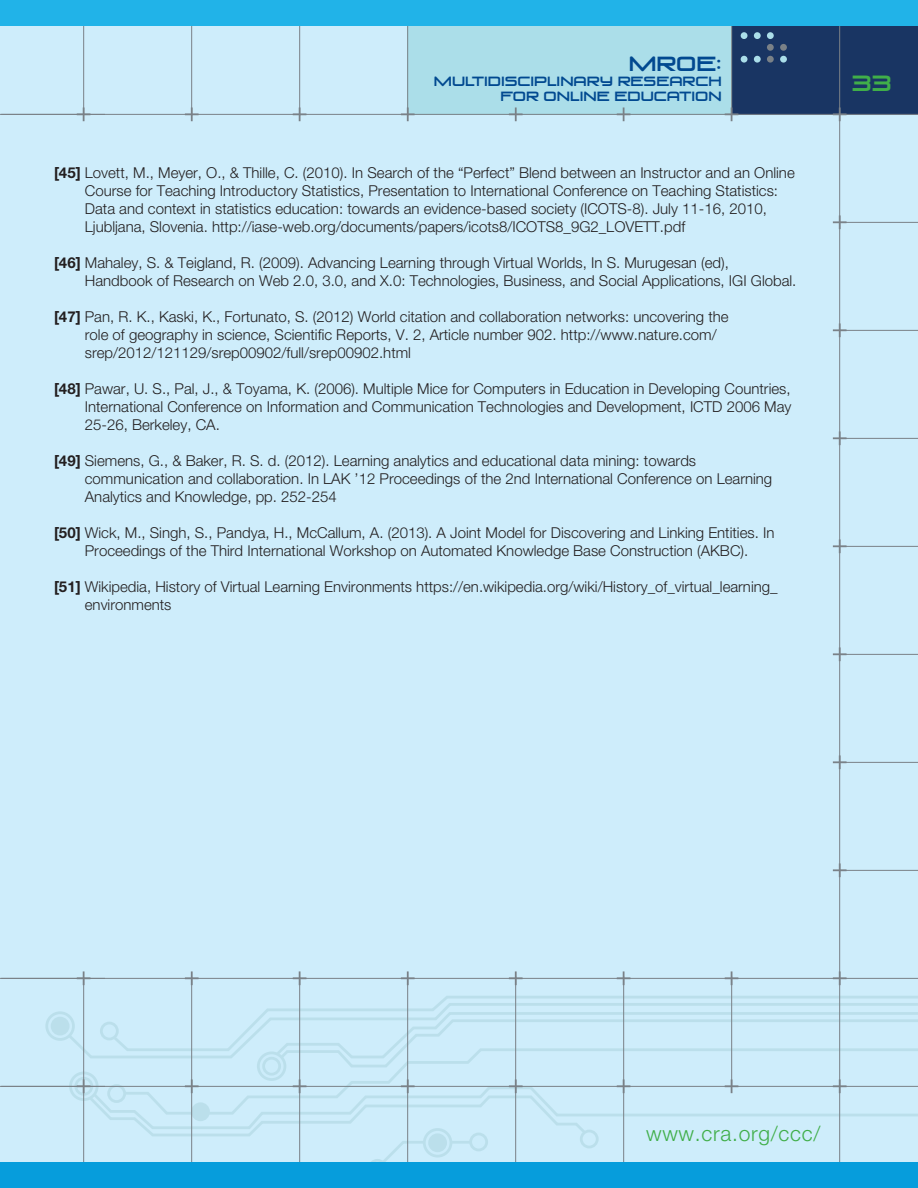
<style>
.page{position:relative;width:918px;height:1188px;background:#ceedfb}
.page>*{position:absolute;margin:0;border:0;box-sizing:border-box;transform-origin:0 0}
.t1{font:300 21px "Helvetica Neue";letter-spacing:.035em;color:#40ae49}
.t2{font:21px "Venus Rising";color:#40ae49}
.t3{font:19.5px "Venus Rising";color:#014990}
.t4{font:300 15px/18px "Helvetica Neue";color:#231f20}
.t5{font:12.75px/15.3px "Venus Rising";color:#014990;text-align:right}
.s1{font-weight:700}
</style>
<div class="page">
<div style="left:408px;top:16px;width:326px;height:98px;background:#abdee9"></div>
<svg style="left:55px;top:994px;width:863px;height:168px"></svg>
<div style="left:101px;top:1023px;width:16px;height:16px;background:#ccecfa;border-radius:50%"></div>
<div style="left:100px;top:1022px;width:19px;height:18px;border:3px solid #70aaae;border-radius:50%"></div>
<div style="left:109px;top:1086px;width:16px;height:16px;background:#ccecfa;border-radius:50%"></div>
<div style="left:107px;top:1084px;width:19px;height:19px;border:3px solid #70aaae;border-radius:50%"></div>
<div style="left:193px;top:1104px;width:16px;height:16px;background:#bbdfeb;border-radius:50%"></div>
<div style="left:191px;top:1102px;width:19px;height:19px;border:3px solid #70aaae;border-radius:50%"></div>
<div style="left:368px;top:1159px;width:19px;height:19px;border:3px solid #70aaae;border-radius:50%"></div>
<svg style="left:47px;top:1013px;width:26px;height:26px"></svg>
<div style="left:45px;top:1011px;width:30px;height:30px;border:3px solid #70aaae;border-radius:50%"></div>
<div style="left:52px;top:1018px;width:16px;height:16px;background:#bbdfeb;border-radius:50%"></div>
<div style="left:51px;top:1017px;width:19px;height:19px;border:3px solid #70aaae;border-radius:50%"></div>
<svg style="left:424px;top:1129px;width:27px;height:27px"></svg>
<div style="left:423px;top:1128px;width:29px;height:30px;border:3px solid #70aaae;border-radius:50%"></div>
<div style="left:430px;top:1135px;width:16px;height:16px;background:#bbdfeb;border-radius:50%"></div>
<div style="left:428px;top:1133px;width:19px;height:19px;border:3px solid #70aaae;border-radius:50%"></div>
<svg style="left:258px;top:1053px;width:27px;height:27px"></svg>
<div style="left:257px;top:1051px;width:29px;height:30px;border:3px solid #70aaae;border-radius:50%"></div>
<div style="left:264px;top:1058px;width:16px;height:16px;background:#ccecfa;border-radius:50%"></div>
<div style="left:262px;top:1057px;width:19px;height:19px;border:3px solid #70aaae;border-radius:50%"></div>
<svg style="left:70px;top:1073px;width:27px;height:27px"></svg>
<div style="left:69px;top:1072px;width:30px;height:29px;border:3px solid #70aaae;border-radius:50%"></div>
<div style="left:74px;top:1077px;width:19px;height:19px;border:3px solid #70aaae;border-radius:50%"></div>
<div style="left:471px;top:1134px;width:16px;height:16px;background:#ccecfa;border-radius:50%"></div>
<div style="left:469px;top:1133px;width:19px;height:18px;border:3px solid #70aaae;border-radius:50%"></div>
<div style="left:580px;top:1130px;width:19px;height:18px;border:3px solid #70aaae;border-radius:50%"></div>
<div style="left:732px;top:6px;width:186px;height:108px;background:#193563"></div>
<div style="left:741px;top:32px;width:7px;height:7px;background:#abdee9;border-radius:50%"></div>
<div style="left:741px;top:56px;width:7px;height:7px;background:#abdee9;border-radius:50%"></div>
<div style="left:754px;top:32px;width:7px;height:7px;background:#abdee9;border-radius:50%"></div>
<div style="left:754px;top:56px;width:7px;height:7px;background:#abdee9;border-radius:50%"></div>
<div style="left:767px;top:44px;width:7px;height:7px;background:#7a8187;border-radius:50%"></div>
<div style="left:767px;top:32px;width:7px;height:7px;background:#abdee9;border-radius:50%"></div>
<div style="left:767px;top:56px;width:7px;height:7px;background:#7a8187;border-radius:50%"></div>
<div style="left:780px;top:44px;width:7px;height:7px;background:#7a8187;border-radius:50%"></div>
<div style="left:780px;top:56px;width:7px;height:7px;background:#abdee9;border-radius:50%"></div>
<hr style="left:0;top:114px;width:105px;height:1px;background:#7a8187">
<hr style="left:0;top:978px;width:105px;height:1px;background:#7a8187">
<hr style="left:0;top:1086px;width:105px;height:1px;background:#7a8187">
<hr style="left:83px;top:0;width:1px;height:115px;background:#7a8187">
<hr style="left:191px;top:0;width:1px;height:116px;background:#7a8187">
<hr style="left:299px;top:0;width:1px;height:116px;background:#7a8187">
<hr style="left:407px;top:0;width:1px;height:116px;background:#7a8187">
<hr style="left:731px;top:0;width:1px;height:115px;background:#7a8187">
<hr style="left:1px;top:114px;width:917px;height:1px;background:#7a8187">
<hr style="left:839px;top:222px;width:79px;height:1px;background:#7a8187">
<hr style="left:839px;top:330px;width:79px;height:1px;background:#7a8187">
<hr style="left:840px;top:438px;width:78px;height:1px;background:#7a8187">
<hr style="left:840px;top:546px;width:78px;height:1px;background:#7a8187">
<hr style="left:840px;top:654px;width:78px;height:1px;background:#7a8187">
<hr style="left:839px;top:762px;width:79px;height:1px;background:#7a8187">
<hr style="left:840px;top:870px;width:78px;height:1px;background:#7a8187">
<hr style="left:1px;top:978px;width:917px;height:1px;background:#7a8187">
<hr style="left:1px;top:1086px;width:917px;height:1px;background:#7a8187">
<svg style="left:77px;top:107px;width:13px;height:14px"></svg>
<svg style="left:185px;top:107px;width:14px;height:14px"></svg>
<svg style="left:293px;top:107px;width:13px;height:14px"></svg>
<svg style="left:401px;top:107px;width:14px;height:14px"></svg>
<svg style="left:509px;top:107px;width:14px;height:14px"></svg>
<svg style="left:617px;top:107px;width:13px;height:14px"></svg>
<svg style="left:725px;top:107px;width:13px;height:14px"></svg>
<svg style="left:833px;top:107px;width:14px;height:14px"></svg>
<svg style="left:833px;top:215px;width:14px;height:14px"></svg>
<svg style="left:833px;top:323px;width:14px;height:14px"></svg>
<svg style="left:833px;top:431px;width:14px;height:14px"></svg>
<svg style="left:833px;top:539px;width:14px;height:14px"></svg>
<svg style="left:833px;top:647px;width:14px;height:14px"></svg>
<svg style="left:833px;top:755px;width:14px;height:14px"></svg>
<svg style="left:833px;top:863px;width:14px;height:14px"></svg>
<svg style="left:77px;top:1079px;width:13px;height:14px"></svg>
<svg style="left:185px;top:1079px;width:14px;height:14px"></svg>
<svg style="left:293px;top:1079px;width:13px;height:14px"></svg>
<svg style="left:401px;top:1079px;width:14px;height:14px"></svg>
<svg style="left:509px;top:1079px;width:14px;height:14px"></svg>
<svg style="left:617px;top:1079px;width:13px;height:14px"></svg>
<svg style="left:725px;top:1079px;width:13px;height:14px"></svg>
<svg style="left:833px;top:1079px;width:14px;height:14px"></svg>
<hr style="left:191px;top:977px;width:1px;height:211px;background:#7a8187">
<hr style="left:299px;top:977px;width:1px;height:211px;background:#7a8187">
<hr style="left:407px;top:978px;width:1px;height:210px;background:#7a8187">
<hr style="left:515px;top:976px;width:1px;height:212px;background:#7a8187">
<hr style="left:623px;top:976px;width:1px;height:212px;background:#7a8187">
<hr style="left:731px;top:977px;width:1px;height:110px;background:#7a8187">
<hr style="left:839px;top:0;width:1px;height:1188px;background:#7a8187">
<hr style="left:83px;top:977px;width:1px;height:211px;background:#7a8187">
<div style="left:0;top:1162px;width:918px;height:26px;background:#069ddc"></div>
<svg style="left:77px;top:971px;width:13px;height:14px"></svg>
<svg style="left:185px;top:971px;width:14px;height:14px"></svg>
<svg style="left:293px;top:971px;width:13px;height:14px"></svg>
<svg style="left:401px;top:971px;width:14px;height:14px"></svg>
<svg style="left:509px;top:971px;width:14px;height:14px"></svg>
<svg style="left:617px;top:971px;width:13px;height:14px"></svg>
<svg style="left:725px;top:971px;width:13px;height:14px"></svg>
<svg style="left:833px;top:971px;width:14px;height:14px"></svg>
<div style="left:0;top:0;width:918px;height:26px;background:#21b3e8"></div>
<h2 class="t3" style="left:629px;top:52px;width:94px">MROE:</h2>
<p class="t5" style="left:434px;top:74px;width:289px">MULTIDISCIPLINARY RESEARCH<br>FOR ONLINE EDUCATION</p>
<p class="t4" style="left:85px;top:163px;width:711px;text-indent:-31px"><span class="s1">[45]</span> Lovett, M., Meyer, O., &amp; Thille, C. (2010). In Search of the “Perfect” Blend between an Instructor and an Online Course for Teaching Introductory Statistics, Presentation to International Conference on Teaching Statistics:<br>Data and context in statistics education: towards an evidence-based society (ICOTS-8). July 11-16, 2010, Ljubljana, Slovenia. http://iase-web.org/documents/papers/icots8/ICOTS8_9G2_LOVETT.pdf</p>
<p class="t4" style="left:85px;top:253px;width:713px;text-indent:-31px"><span class="s1">[46]</span> Mahaley, S. &amp; Teigland, R. (2009). Advancing Learning through Virtual Worlds, In S. Murugesan (ed),<br>Handbook of Research on Web 2.0, 3.0, and X.0: Technologies, Business, and Social Applications, IGI Global.</p>
<p class="t4" style="left:85px;top:307px;width:645px;text-indent:-31px"><span class="s1">[47]</span> Pan, R. K., Kaski, K., Fortunato, S. (2012) World citation and collaboration networks: uncovering the role of geography in science, Scientific Reports, V. 2, Article number 902. http://www.nature.com/ srep/2012/121129/srep00902/full/srep00902.html</p>
<p class="t4" style="left:85px;top:379px;width:708px;text-align:justify;text-indent:-31px"><span class="s1">[48]</span> Pawar, U. S., Pal, J., &amp; Toyama, K. (2006). Multiple Mice for Computers in Education in Developing Countries, International Conference on Information and Communication Technologies and Development, ICTD 2006 May 25-26, Berkeley, CA.</p>
<p class="t4" style="left:85px;top:451px;width:689px;text-indent:-31px"><span class="s1">[49]</span> Siemens, G., &amp; Baker, R. S. d. (2012). Learning analytics and educational data mining: towards communication and collaboration. In LAK ’12 Proceedings of the 2nd International Conference on Learning<br>Analytics and Knowledge, pp. 252-254</p>
<p class="t4" style="left:54px;top:523px;width:722px;text-align:center"><span class="s1">[50]</span> Wick, M., Singh, S., Pandya, H., McCallum, A. (2013). A Joint Model for Discovering and Linking Entities. In<br>Proceedings of the Third International Workshop on Automated Knowledge Base Construction (AKBC).</p>
<p class="t4" style="left:85px;top:577px;width:694px;text-indent:-31px"><span class="s1">[51]</span> Wikipedia, History of Virtual Learning Environments https://en.wikipedia.org/wiki/History_of_virtual_learning_ environments</p>
<h1 class="t2" style="left:852px;top:71px;width:41px">33</h1>
<h1 class="t1" style="left:646px;top:1120px;width:176px">www.cra.org/ccc/</h1>
</div>
